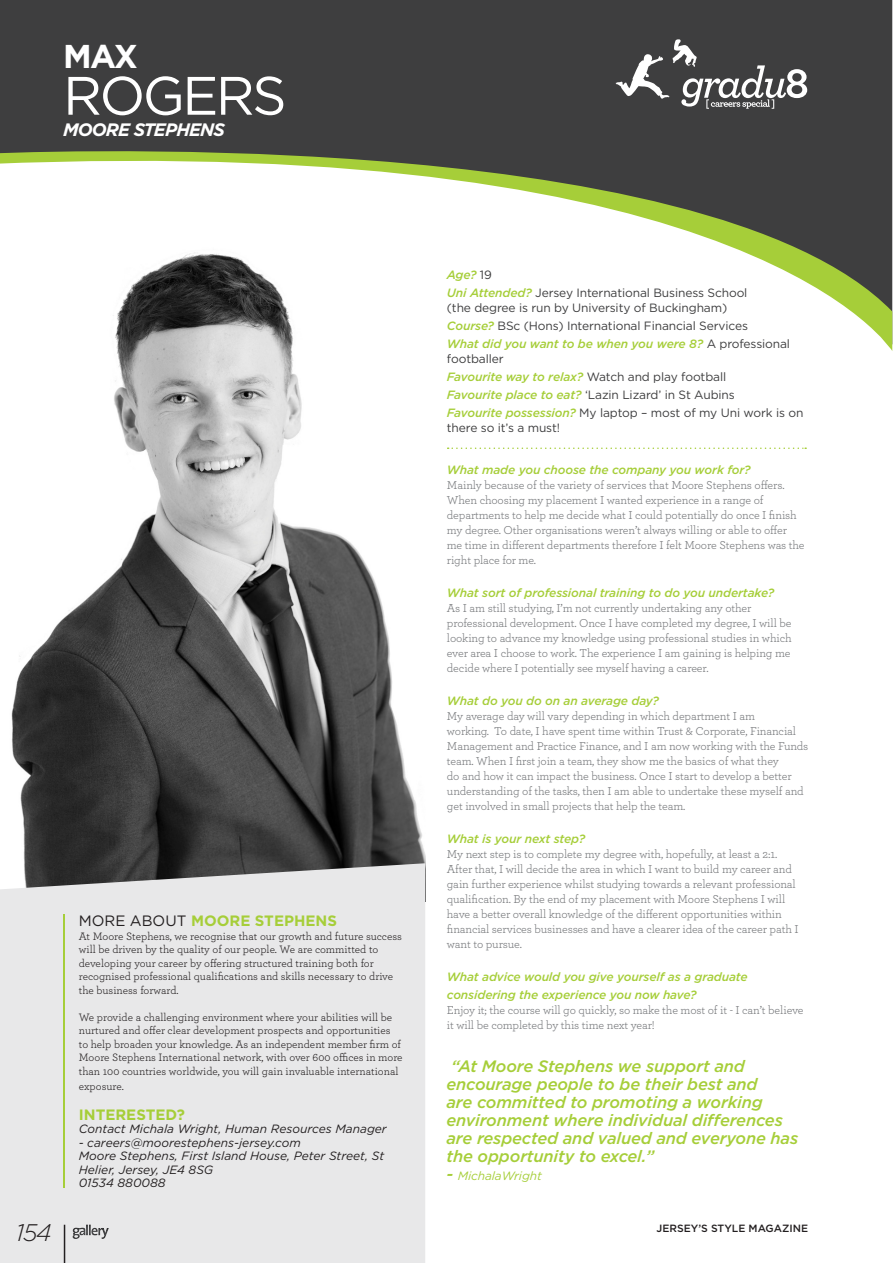
<style>
.page{position:relative;width:893px;height:1263px;background:#fff}
.page>*{position:absolute;margin:0;border:0;box-sizing:border-box;transform-origin:0 0}
.t1{font:54px "Gotham";letter-spacing:-.05em;color:#fff}
.t2{font:700 33px "Gotham";color:#fff}
.t3{font:italic 300 24px "Gotham";color:#231f20}
.t4{font:italic 700 18px "Gotham";letter-spacing:-.05em;color:#fff}
.t5{font:italic 500 16.5px/18px "Gotham";letter-spacing:-.01em;color:#a6ce39}
.t6{font:700 15px "Gotham";color:#a6ce39}
.t7{font:12px/15px "Archer";letter-spacing:-.01em;color:#76787b}
.t8{font:italic 500 12px/15px "Gotham";letter-spacing:-.01em;color:#a6ce39}
.t9{font:12px/15px "Gotham";letter-spacing:-.01em;color:#3e3e3f}
.t10{font:italic 12px/13.5px "Gotham";color:#231f20}
.t11{font:italic 12px "Gotham";letter-spacing:-.01em;color:#a6ce39}
.t12{font:11.25px/13.5px "Archer";color:#231f20}
.t13{font:500 10.5px "Gotham";color:#231f20}
.s1{font-weight:400;color:#231f20}
.s2{font-weight:400;font-style:normal;color:#3e3e3f}
.s3{font-weight:500;font-style:italic;color:#a6ce39}
.s4{font-weight:500;font-size:16.5px}
</style>
<div class="page">
<img style="left:11px;top:351px;width:415px;height:550px">
<div style="left:0;top:863px;width:425px;height:400px;background:#e8e8e9"></div>
<div style="left:47px;top:1206px;width:87px;height:35px;background:#231f20;opacity:.75"></div>
<hr style="left:64px;top:1225px;width:1px;height:38px;background:#231f20">
<div style="left:0;top:0;width:892px;height:119px;background:#3e3e3f"></div>
<svg style="left:0;top:119px;width:892px;height:232px"></svg>
<svg style="left:616px;top:39px;width:191px;height:70px"></svg>
<hr style="left:63px;top:914px;width:2px;height:273px;background:#a6ce39">
<svg style="left:448px;top:447px;width:358px;height:2px"></svg>
<p class="t2" style="left:63px;top:35px;width:76px">MAX</p>
<p class="t1" style="left:63px;top:61px;width:225px">ROGERS</p>
<p class="t4" style="left:63px;top:117px;width:163px">MOORE STEPHENS</p>
<h3 class="t3" style="left:16px;top:1217px;width:37px">154</h3>
<p class="t6" style="left:79px;top:911px;width:260px"><span class="s1">MORE ABOUT</span> MOORE STEPHENS</p>
<p class="t12" style="left:79px;top:929px;width:325px">At Moore Stephens, we recognise that our growth and future success will be driven by the quality of our people. We are committed to developing your career by offering structured training both for recognised professional qualifications and skills necessary to drive the business forward.</p>
<p class="t12" style="left:79px;top:1010px;width:325px">We provide a challenging environment where your abilities will be nurtured and offer clear development prospects and opportunities to help broaden your knowledge. As an independent member firm of Moore Stephens International network, with over 600 offices in more than 100 countries worldwide, you will gain invaluable international</p>
<p class="t12" style="left:79px;top:1079px;width:46px">exposure.</p>
<p class="t6" style="left:79px;top:1104px;width:108px">INTERESTED?</p>
<p class="t10" style="left:79px;top:1122px;width:309px">Contact Michala Wright, Human Resources Manager</p>
<p class="t10" style="left:79px;top:1135px;width:224px">- careers@moorestephens-jersey.com</p>
<p class="t10" style="left:79px;top:1149px;width:307px">Moore Stephens, First Island House, Peter Street, St<br>Helier, Jersey, JE4 8SG</p>
<p class="t10" style="left:79px;top:1176px;width:88px">01534 880088</p>
<p class="t8" style="left:447px;top:267px;width:46px">Age? <span class="s2">19</span></p>
<p class="t9" style="left:447px;top:285px;width:302px"><span class="s3">Uni Attended?</span> Jersey International Business School</p>
<p class="t9" style="left:447px;top:300px;width:282px">(the degree is run by University of Buckingham)</p>
<p class="t9" style="left:447px;top:318px;width:303px"><span class="s3">Course?</span> BSc (Hons) International Financial Services</p>
<p class="t8" style="left:447px;top:336px;width:345px">What did you want to be when you were 8? <span class="s2">A professional footballer</span></p>
<p class="t8" style="left:447px;top:369px;width:281px">Favourite way to relax? <span class="s2">Watch and play football</span></p>
<p class="t9" style="left:447px;top:387px;width:289px"><span class="s3">Favourite place to eat?</span> ‘Lazin Lizard’ in St Aubins</p>
<p class="t9" style="left:447px;top:405px;width:358px"><span class="s3">Favourite possession?</span> My laptop – most of my Uni work is on there so it’s a must!</p>
<p class="t8" style="left:447px;top:462px;width:305px">What made you choose the company you work for?</p>
<p class="t7" style="left:447px;top:476px;width:359px">Mainly because of the variety of services that Moore Stephens offers.<br>When choosing my placement I wanted experience in a range of departments to help me decide what I could potentially do once I finish my degree. Other organisations weren’t always willing or able to offer me time in different departments therefore I felt Moore Stephens was the right place for me.</p>
<p class="t8" style="left:447px;top:585px;width:329px">What sort of professional training to do you undertake?</p>
<p class="t7" style="left:447px;top:599px;width:346px">As I am still studying, I’m not currently undertaking any other professional development. Once I have completed my degree, I will be looking to advance my knowledge using professional studies in which ever area I choose to work. The experience I am gaining is helping me decide where I potentially see myself having a career.</p>
<p class="t8" style="left:447px;top:693px;width:214px">What do you do on an average day?</p>
<p class="t7" style="left:447px;top:707px;width:363px">My average day will vary depending in which department I am<br>working. To date, I have spent time within Trust &amp; Corporate, Financial Management and Practice Finance, and I am now working with the Funds team. When I first join a team, they show me the basics of what they<br>do and how it can impact the business. Once I start to develop a better understanding of the tasks, then I am able to undertake these myself and get involved in small projects that help the team.</p>
<p class="t8" style="left:447px;top:831px;width:140px">What is your next step?</p>
<p class="t7" style="left:447px;top:845px;width:353px">My next step is to complete my degree with, hopefully, at least a 2:1.<br>After that, I will decide the area in which I want to build my career and gain further experience whilst studying towards a relevant professional qualification. By the end of my placement with Moore Stephens I will have a better overall knowledge of the different opportunities within financial services businesses and have a clearer idea of the career path I want to pursue.</p>
<p class="t8" style="left:447px;top:967px;width:302px;line-height:18px">What advice would you give yourself as a graduate considering the experience you now have?</p>
<p class="t7" style="left:447px;top:1001px;width:358px">Enjoy it; the course will go quickly, so make the most of it - I can’t believe it will be completed by this time next year!</p>
<p class="t5" style="left:446px;top:1057px;width:353px">“At Moore Stephens we support and encourage people to be their best and<br>are committed to promoting a working environment where individual differences are respected and valued and everyone has the opportunity to excel.”</p>
<p class="t11" style="left:446px;top:1168px;width:97px"><span class="s4">-</span> MichalaWright</p>
<p class="t13" style="left:657px;top:1221px;width:153px">JERSEY’S STYLE MAGAZINE</p>
</div>
